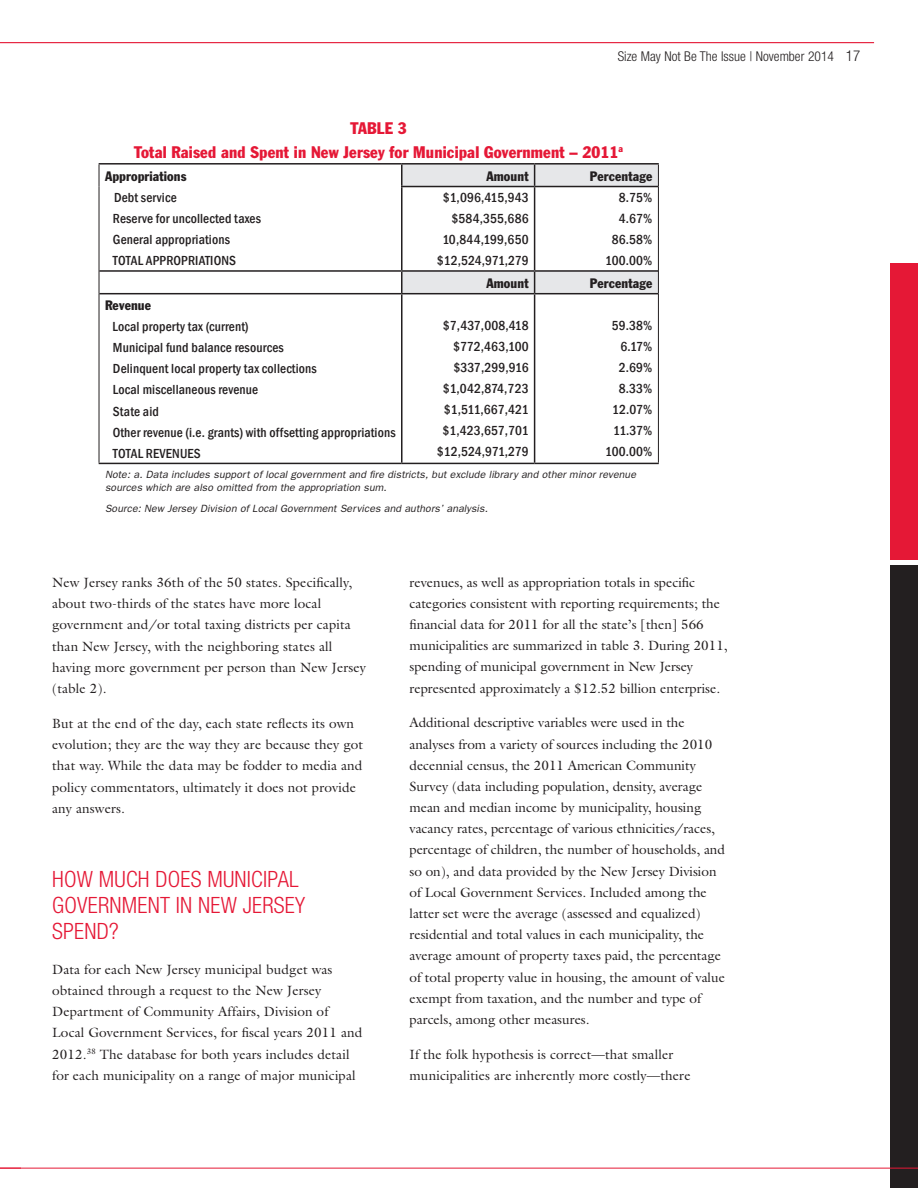
<style>
.page{position:relative;width:918px;height:1188px;background:#fff}
.page>*{position:absolute;margin:0;border:0;box-sizing:border-box;transform-origin:0 0}
.t1{font:300 condensed 22.5px/25.8px "Helvetica Neue";letter-spacing:.01em;color:#e51836}
.t2{font:condensed 16.5px/24px "Franklin Gothic";letter-spacing:.01em;color:#e51836}
.t3{font:13.5px/21.1px "Galliard";color:#231f20}
.t4{font:500 condensed 13.5px/21px "Franklin Gothic";letter-spacing:.01em;color:#231f20;text-align:right}
.t5{font:condensed 13.5px "Franklin Gothic";letter-spacing:.01em;color:#231f20}
.t6{font:300 condensed 13.5px "Helvetica Neue";color:#231f20}
.t7{font:italic 10.5px/12.6px "Franklin Gothic";letter-spacing:.01em;color:#231f20}
.s1{font-size:15px}
</style>
<div class="page">
<hr style="left:0;top:42px;width:874px;height:1px;background:#e51836">
<div style="left:891px;top:566px;width:27px;height:622px;background:#231f20"></div>
<div style="left:891px;top:263px;width:27px;height:297px;background:#e51836"></div>
<hr style="left:0;top:1168px;width:918px;height:1px;background:#e51836">
<hr style="left:99px;top:163px;width:303px;height:2px;background:#231f20">
<hr style="left:402px;top:163px;width:133px;height:2px;background:#231f20">
<hr style="left:401px;top:165px;width:2px;height:21px;background:#231f20">
<hr style="left:535px;top:163px;width:124px;height:2px;background:#231f20">
<hr style="left:401px;top:186px;width:134px;height:1px;background:#231f20">
<hr style="left:401px;top:187px;width:2px;height:83px;background:#231f20">
<hr style="left:99px;top:270px;width:303px;height:2px;background:#231f20">
<hr style="left:401px;top:272px;width:2px;height:21px;background:#231f20">
<hr style="left:99px;top:293px;width:303px;height:1px;background:#231f20">
<hr style="left:401px;top:294px;width:2px;height:169px;background:#231f20">
<hr style="left:534px;top:294px;width:1px;height:169px;background:#231f20">
<hr style="left:99px;top:463px;width:303px;height:1px;background:#231f20">
<hr style="left:402px;top:463px;width:133px;height:1px;background:#231f20">
<hr style="left:535px;top:463px;width:124px;height:1px;background:#231f20">
<svg style="left:99px;top:165px;width:1px;height:22px"></svg>
<hr style="left:99px;top:187px;width:1px;height:84px;background:#231f20">
<svg style="left:99px;top:271px;width:1px;height:23px"></svg>
<svg style="left:402px;top:164px;width:257px;height:130px"></svg>
<hr style="left:99px;top:294px;width:1px;height:169px;background:#231f20">
<hr style="left:658px;top:294px;width:1px;height:169px;background:#231f20">
<p class="t6" style="left:618px;top:49px;width:244px">SIZE MAY NOT BE THE ISSUE | NOVEMBER 2014 <span class="s1">17</span></p>
<p class="t2" style="left:134px;top:116px;width:490px;text-indent:264px">3<br>Total Raised and Spent in New Jersey for Municipal Government – 2011<sup>a</sup></p>
<p class="t5" style="left:105px;top:167px;width:83px">Appropriations</p>
<p class="t4" style="left:113px;top:186px;width:150px;text-align:left">Debt service<br>Reserve for uncollected taxes<br>General appropriations<br>TOTAL APPROPRIATIONS</p>
<p class="t2" style="left:351px;top:116px;width:18px">Table</p>
<p class="t5" style="left:486px;top:168px;width:44px">Amount</p>
<p class="t5" style="left:590px;top:168px;width:64px">Percentage</p>
<p class="t4" style="left:437px;top:187px;width:93px">$1,096,415,943 $584,355,686<br>10,844,199,650 $12,524,971,279</p>
<p class="t4" style="left:605px;top:187px;width:49px">8.75%<br>4.67%<br>86.58%<br>100.00%</p>
<p class="t5" style="left:486px;top:275px;width:44px">Amount</p>
<p class="t5" style="left:590px;top:275px;width:64px">Percentage</p>
<p class="t5" style="left:105px;top:297px;width:48px">Revenue</p>
<p class="t4" style="left:113px;top:316px;width:285px;text-align:left">Local property tax (current)<br>Municipal fund balance resources<br>Delinquent local property tax collections<br>Local miscellaneous revenue<br>State aid<br>Other revenue (i.e. grants) with offsetting appropriations<br>TOTAL REVENUES</p>
<p class="t4" style="left:437px;top:315px;width:93px">$7,437,008,418 $772,463,100 $337,299,916 $1,042,874,723 $1,511,667,421 $1,423,657,701 $12,524,971,279</p>
<p class="t4" style="left:605px;top:315px;width:49px">59.38%<br>6.17%<br>2.69%<br>8.33%<br>12.07%<br>11.37%<br>100.00%</p>
<p class="t7" style="left:105px;top:468px;width:533px">Note: a. Data includes support of local government and fire districts, but exclude library and other minor revenue sources which are also omitted from the appropriation sum.</p>
<p class="t7" style="left:105px;top:501px;width:384px">Source: New Jersey Division of Local Government Services and authors’ analysis.</p>
<p class="t3" style="left:52px;top:571px;width:315px">New Jersey ranks 36th of the 50 states. Specifically, about two-thirds of the states have more local government and/or total taxing districts per capita than New Jersey, with the neighboring states all having more government per person than New Jersey (table 2).</p>
<p class="t3" style="left:52px;top:712px;width:313px">But at the end of the day, each state reflects its own evolution; they are the way they are because they got that way. While the data may be fodder to media and policy commentators, ultimately it does not provide any answers.</p>
<h1 class="t1" style="left:52px;top:866px;width:254px">HOW MUCH DOES MUNICIPAL<br>GOVERNM ENT IN NEW JERSEY<br>SPEND?</h1>
<p class="t3" style="left:52px;top:958px;width:312px">Data for each New Jersey municipal budget was obtained through a request to the New Jersey Department of Community Affairs, Division of Local Government Services, for fiscal years 2011 and 2012.<sup>38</sup> The database for both years includes detail for each municipality on a range of major municipal</p>
<p class="t3" style="left:409px;top:571px;width:320px">revenues, as well as appropriation totals in specific categories consistent with reporting requirements; the financial data for 2011 for all the state’s [then] 566 municipalities are summarized in table 3. During 2011, spending of municipal government in New Jersey represented approximately a $12.52 billion enterprise.</p>
<p class="t3" style="left:409px;top:712px;width:317px">Additional descriptive variables were used in the analyses from a variety of sources including the 2010 decennial census, the 2011 American Community Survey (data including population, density, average mean and median income by municipality, housing vacancy rates, percentage of various ethnicities/races, percentage of children, the number of households, and so on), and data provided by the New Jersey Division of Local Government Services. Included among the latter set were the average (assessed and equalized) residential and total values in each municipality, the average amount of property taxes paid, the percentage of total property value in housing, the amount of value exempt from taxation, and the number and type of parcels, among other measures.</p>
<p class="t3" style="left:409px;top:1043px;width:283px">If the folk hypothesis is correct—that smaller municipalities are inherently more costly—there</p>
</div>
